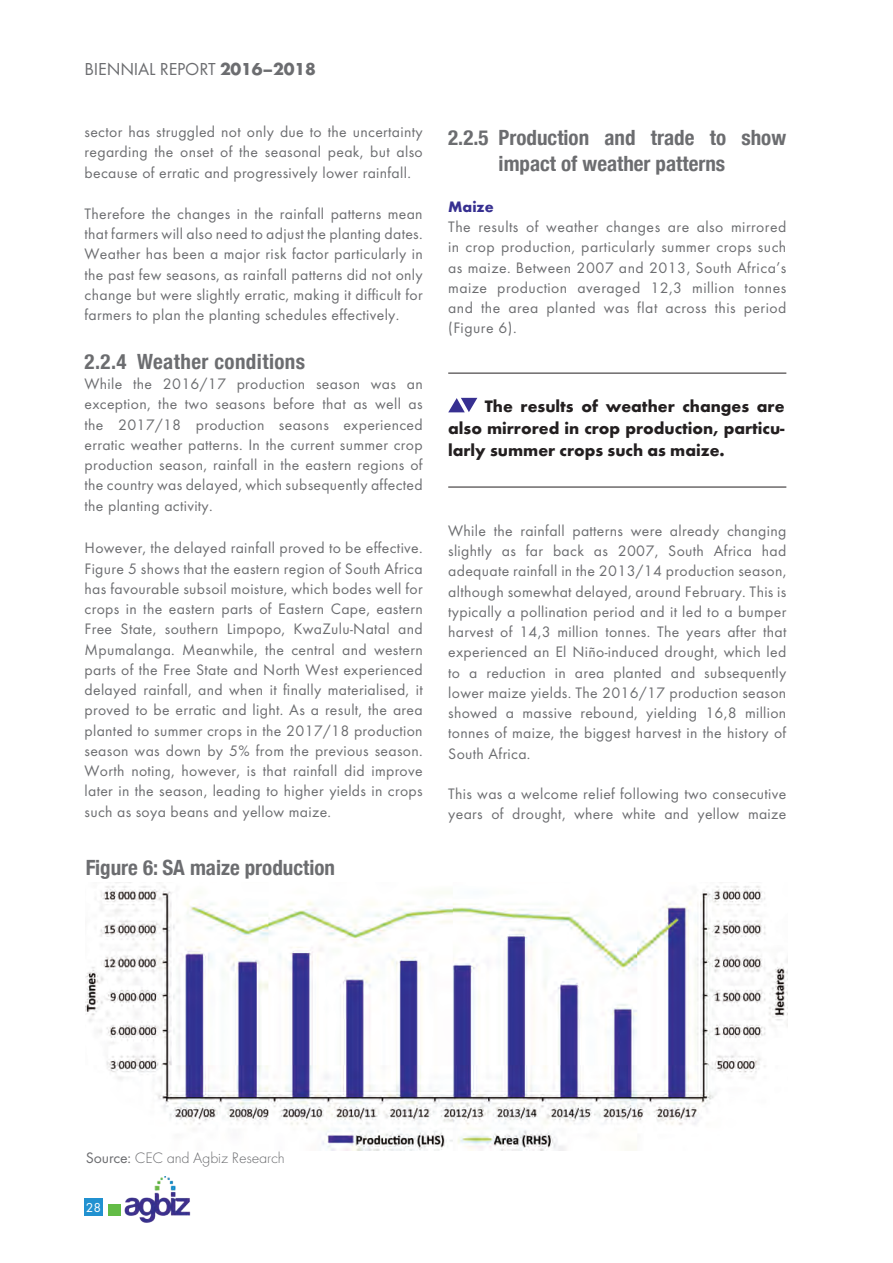
<style>
.page{position:relative;width:893px;height:1263px;background:#fff}
.page>*{position:absolute;margin:0;border:0;box-sizing:border-box;transform-origin:0 0}
.t1{font:700 condensed 21px/26.2px "Helvetica Neue";color:#6c6d70;text-align:center}
.t2{font:700 condensed 21px "Helvetica Neue";letter-spacing:.02em;color:#6c6d70}
.t3{font:18px "Futura T";letter-spacing:-.01em;color:#6c6d70}
.t4{font:700 17.25px/21.8px "Futura T";color:#231f20;text-align:justify}
.t5{font:15.75px/20.2px "Futura T";letter-spacing:.02em;color:#6c6d70;text-align:justify}
.t6{font:300 15.75px "Futura T";letter-spacing:-.01em;color:#6c6d70}
.t7{font:700 15.75px "Futura T";color:#373091}
.t8{font:13.5px "Futura T";color:#fff}
.s1{font-weight:700}
.s2{font-weight:400}
</style>
<div class="page">
<div style="left:85px;top:1198px;width:18px;height:17px;background:#2191d0"></div>
<img style="left:124px;top:1176px;width:67px;height:47px">
<div style="left:108px;top:1204px;width:13px;height:11px;background:#63bc46"></div>
<img style="left:86px;top:886px;width:701px;height:264px">
<svg style="left:448px;top:398px;width:29px;height:14px"></svg>
<hr style="left:448px;top:373px;width:338px;height:1px;background:#231f20">
<hr style="left:448px;top:487px;width:338px;height:1px;background:#231f20">
<p class="t3" style="left:85px;top:58px;width:233px">BIENNIAL REPORT <span class="s1">2016–2018</span></p>
<p class="t5" style="left:85px;top:122px;width:340px">sector has struggled not only due to the uncertainty regarding the onset of the seasonal peak, but also because of erratic and progressively lower rainfall.</p>
<p class="t5" style="left:85px;top:203px;width:340px">Therefore the changes in the rainfall patterns mean that farmers will also need to adjust the planting dates.<br>Weather has been a major risk factor particularly in the past few seasons, as rainfall patterns did not only change but were slightly erratic, making it difficult for farmers to plan the planting schedules effectively.</p>
<h1 class="t2" style="left:85px;top:344px;width:222px">2.2.4 Weather conditions</h1>
<p class="t5" style="left:85px;top:374px;width:340px">While the 2016/17 production season was an exception, the two seasons before that as well as the 2017/18 production seasons experienced erratic weather patterns. In the current summer crop production season, rainfall in the eastern regions of the country was delayed, which subsequently affected the planting activity.</p>
<p class="t5" style="left:85px;top:538px;width:340px">However, the delayed rainfall proved to be effective.<br>Figure 5 shows that the eastern region of South Africa has favourable subsoil moisture, which bodes well for crops in the eastern parts of Eastern Cape, eastern Free State, southern Limpopo, KwaZulu-Natal and Mpumalanga. Meanwhile, the central and western parts of the Free State and North West experienced delayed rainfall, and when it finally materialised, it proved to be erratic and light. As a result, the area planted to summer crops in the 2017/18 production season was down by 5% from the previous season.<br>Worth noting, however, is that rainfall did improve later in the season, leading to higher yields in crops such as soya beans and yellow maize.</p>
<h1 class="t1" style="left:86px;top:853px;width:251px">Figure 6: SA maize production</h1>
<h1 class="t1" style="left:448px;top:123px;width:340px">2.2.5 Production and trade to show impact of weather patterns</h1>
<p class="t7" style="left:448px;top:197px;width:47px">Maize</p>
<p class="t5" style="left:448px;top:217px;width:340px">The results of weather changes are also mirrored in crop production, particularly summer crops such as maize. Between 2007 and 2013, South Africa’s maize production averaged 12,3 million tonnes and the area planted was flat across this period (Figure 6).</p>
<p class="t4" style="left:448px;top:396px;width:338px;text-indent:37px">The results of weather changes are also mirrored in crop production, particu&shy;larly summer crops such as maize.</p>
<p class="t5" style="left:448px;top:520px;width:340px">While the rainfall patterns were already changing slightly as far back as 2007, South Africa had adequate rainfall in the 2013/14 production season, although somewhat delayed, around February. This is typically a pollination period and it led to a bumper harvest of 14,3 million tonnes. The years after that experienced an El Niño-induced drought, which led to a reduction in area planted and subsequently lower maize yields. The 2016/17 production season showed a massive rebound, yielding 16,8 million tonnes of maize, the biggest harvest in the history of South Africa.</p>
<p class="t5" style="left:448px;top:784px;width:340px">This was a welcome relief following two consecutive years of drought, where white and yellow maize</p>
<p class="t6" style="left:86px;top:1148px;width:200px"><span class="s2">Source:</span> CEC and Agbiz Research</p>
<p class="t8" style="left:86px;top:1199px;width:17px">28</p>
</div>
